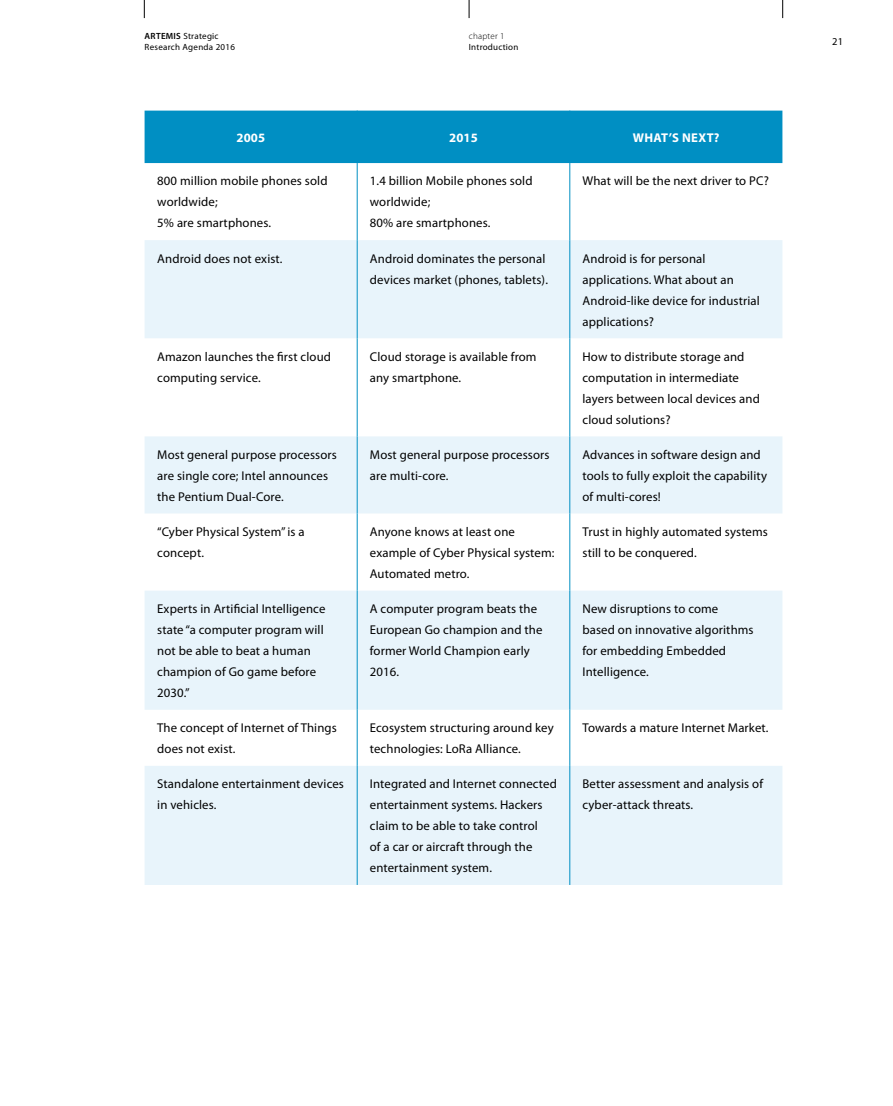
<style>
.page{position:relative;width:893px;height:1106px;background:#fff}
.page>*{position:absolute;margin:0;border:0;box-sizing:border-box;transform-origin:0 0}
.t1{font:12.75px/21px "Myriad Pro";letter-spacing:.01em;color:#000}
.t2{font:700 12.75px "Myriad Pro";letter-spacing:.03em;color:#fff}
.t3{font:700 12.75px "Myriad Pro";letter-spacing:.01em;color:#fff}
.t4{font:10.5px "Myriad Pro";color:#000}
.t5{font:9px/10.8px "Myriad Pro";letter-spacing:.03em;color:#000}
.t6{font:300 9px "Myriad Pro";letter-spacing:.025em;color:#000}
.s1{font-weight:600}
</style>
<div class="page">
<svg style="left:144px;top:0;width:1px;height:18px"></svg>
<svg style="left:469px;top:0;width:1px;height:18px"></svg>
<svg style="left:782px;top:0;width:1px;height:18px"></svg>
<div style="left:145px;top:111px;width:637px;height:52px;background:#008fc3"></div>
<svg style="left:145px;top:240px;width:637px;height:645px;fill:#e8f4fb"></svg>
<hr style="left:357px;top:111px;width:1px;height:52px;background:#008fc3">
<hr style="left:570px;top:111px;width:1px;height:52px;background:#008fc3">
<hr style="left:357px;top:163px;width:1px;height:77px;background:#008fc3">
<hr style="left:570px;top:163px;width:1px;height:77px;background:#008fc3">
<hr style="left:357px;top:240px;width:1px;height:98px;background:#008fc3">
<hr style="left:570px;top:240px;width:1px;height:98px;background:#008fc3">
<hr style="left:357px;top:338px;width:1px;height:98px;background:#008fc3">
<hr style="left:570px;top:338px;width:1px;height:98px;background:#008fc3">
<hr style="left:357px;top:436px;width:1px;height:77px;background:#008fc3">
<hr style="left:570px;top:436px;width:1px;height:77px;background:#008fc3">
<hr style="left:357px;top:513px;width:1px;height:77px;background:#008fc3">
<hr style="left:570px;top:513px;width:1px;height:77px;background:#008fc3">
<hr style="left:357px;top:590px;width:1px;height:119px;background:#008fc3">
<hr style="left:570px;top:590px;width:1px;height:119px;background:#008fc3">
<hr style="left:357px;top:709px;width:1px;height:57px;background:#008fc3">
<hr style="left:570px;top:709px;width:1px;height:57px;background:#008fc3">
<hr style="left:357px;top:766px;width:1px;height:119px;background:#008fc3">
<hr style="left:570px;top:766px;width:1px;height:119px;background:#008fc3">
<p class="t5" style="left:145px;top:31px;width:92px"><span class="s1">ARTEMIS</span> Strategic<br>Research Agenda 2016</p>
<p class="t6" style="left:469px;top:31px;width:37px">chapter 1</p>
<p class="t5" style="left:469px;top:42px;width:51px">Introduction</p>
<p class="t3" style="left:237px;top:130px;width:30px">2005</p>
<p class="t3" style="left:449px;top:130px;width:30px">2015</p>
<p class="t2" style="left:633px;top:130px;width:88px">WHAT’S NEXT?</p>
<p class="t1" style="left:157px;top:171px;width:172px">800 million mobile phones sold worldwide;<br>5% are smartphones.</p>
<p class="t1" style="left:370px;top:171px;width:164px">1.4 billion Mobile phones sold worldwide;<br>80% are smartphones.</p>
<p class="t1" style="left:582px;top:171px;width:188px">What will be the next driver to PC?</p>
<p class="t1" style="left:157px;top:248px;width:127px">Android does not exist.</p>
<p class="t1" style="left:370px;top:248px;width:180px">Android dominates the personal devices market (phones, tablets).</p>
<p class="t1" style="left:582px;top:248px;width:179px">Android is for personal applications. What about an<br>Android-like device for industrial applications?</p>
<p class="t1" style="left:157px;top:346px;width:175px">Amazon launches the first cloud computing service.</p>
<p class="t1" style="left:370px;top:346px;width:168px">Cloud storage is available from any smartphone.</p>
<p class="t1" style="left:582px;top:346px;width:179px">How to distribute storage and computation in intermediate layers between local devices and cloud solutions?</p>
<p class="t1" style="left:157px;top:444px;width:181px">Most general purpose processors are single core; Intel announces the Pentium Dual-Core.</p>
<p class="t1" style="left:370px;top:444px;width:181px">Most general purpose processors are multi-core.</p>
<p class="t1" style="left:582px;top:444px;width:186px">Advances in software design and tools to fully exploit the capability of multi-cores!</p>
<p class="t1" style="left:157px;top:521px;width:149px">“Cyber Physical System” is a concept.</p>
<p class="t1" style="left:370px;top:521px;width:186px">Anyone knows at least one example of Cyber Physical system:<br>Automated metro.</p>
<p class="t1" style="left:582px;top:521px;width:187px">Trust in highly automated systems still to be conquered.</p>
<p class="t1" style="left:157px;top:598px;width:170px">Experts in Artificial Intelligence state “a computer program will not be able to beat a human champion of Go game before<br>2030.”</p>
<p class="t1" style="left:370px;top:598px;width:174px">A computer program beats the<br>European Go champion and the former World Champion early<br>2016.</p>
<p class="t1" style="left:582px;top:598px;width:173px">New disruptions to come based on innovative algorithms for embedding Embedded<br>Intelligence.</p>
<p class="t1" style="left:157px;top:717px;width:181px">The concept of Internet of Things does not exist.</p>
<p class="t1" style="left:370px;top:717px;width:185px">Ecosystem structuring around key technologies: LoRa Alliance.</p>
<p class="t1" style="left:582px;top:717px;width:188px">Towards a mature Internet Market.</p>
<p class="t1" style="left:157px;top:773px;width:188px">Standalone entertainment devices in vehicles.</p>
<p class="t1" style="left:370px;top:773px;width:189px">Integrated and Internet connected entertainment systems. Hackers claim to be able to take control<br>of a car or aircraft through the entertainment system.</p>
<p class="t1" style="left:582px;top:773px;width:182px">Better assessment and analysis of cyber-attack threats.</p>
<p class="t4" style="left:832px;top:36px;width:12px">21</p>
</div>
